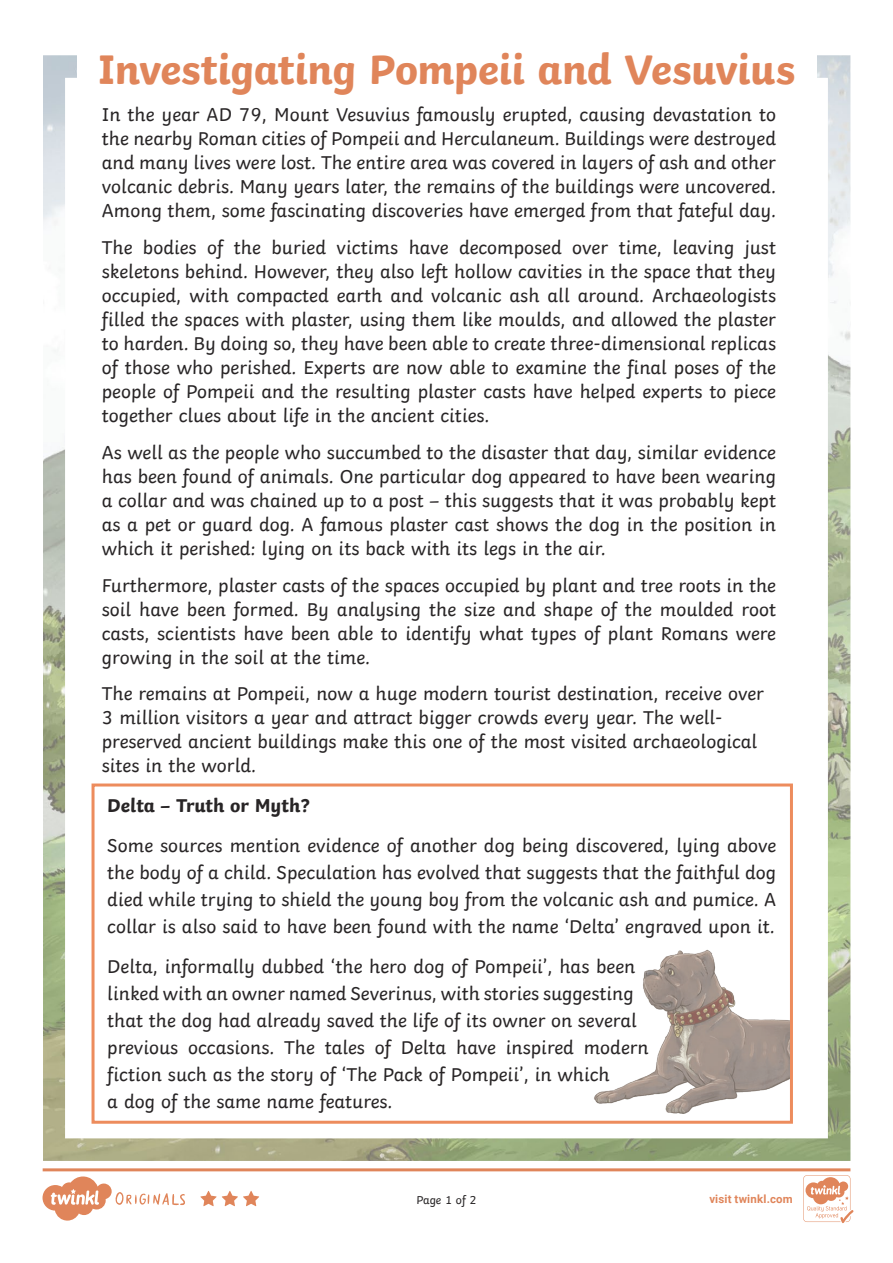
<style>
.page{position:relative;width:893px;height:1263px;background:#fff}
.page>*{position:absolute;margin:0;border:0;box-sizing:border-box;transform-origin:0 0}
.Heading_1{font:700 43.5px "Twinkl";letter-spacing:-.01em;color:#e0855a}
.KS2_Body_Copy{font:19.5px/24px "Twinkl";color:#282526;text-align:justify}
.KS2_Body_Copy-2{font:700 19.5px "Twinkl";color:#282526}
.Page_Numbers{font:12px "Twinkl";letter-spacing:-.005em;color:#282526}
.t1{font:700 11.4px "Roboto";letter-spacing:.02em;color:#e0855a}
</style>
<div class="page">
<img style="left:43px;top:55px;width:807px;height:1106px">
<div style="left:77px;top:33px;width:739px;height:144px;background:#fff"></div>
<div style="left:92px;top:783px;width:701px;height:341px;border:3px solid #ed8c5d"></div>
<img style="left:592px;top:950px;width:198px;height:163px">
<svg style="left:43px;top:1168px;width:810px;height:55px"></svg>
<p class="Heading_1" style="left:98px;top:33px;width:699px">Investigating Pompeii and Vesuvius</p>
<p class="KS2_Body_Copy" style="left:102px;top:101px;width:676px">In the year AD 79, Mount Vesuvius famously erupted, causing devastation to the nearby Roman cities of Pompeii and Herculaneum. Buildings were destroyed and many lives were lost. The entire area was covered in layers of ash and other volcanic debris. Many years later, the remains of the buildings were uncovered.<br>Among them, some fascinating discoveries have emerged from that fateful day.</p>
<p class="KS2_Body_Copy" style="left:102px;top:234px;width:676px">The bodies of the buried victims have decomposed over time, leaving just skeletons behind. However, they also left hollow cavities in the space that they occupied, with compacted earth and volcanic ash all around. Archaeologists filled the spaces with plaster, using them like moulds, and allowed the plaster to harden. By doing so, they have been able to create three-dimensional replicas of those who perished. Experts are now able to examine the final poses of the people of Pompeii and the resulting plaster casts have helped experts to piece together clues about life in the ancient cities.</p>
<p class="KS2_Body_Copy" style="left:102px;top:438px;width:676px">As well as the people who succumbed to the disaster that day, similar evidence has been found of animals. One particular dog appeared to have been wearing a collar and was chained up to a post – this suggests that it was probably kept as a pet or guard dog. A famous plaster cast shows the dog in the position in which it perished: lying on its back with its legs in the air.</p>
<p class="KS2_Body_Copy" style="left:102px;top:571px;width:676px">Furthermore, plaster casts of the spaces occupied by plant and tree roots in the soil have been formed. By analysing the size and shape of the moulded root casts, scientists have been able to identify what types of plant Romans were growing in the soil at the time.</p>
<p class="KS2_Body_Copy" style="left:102px;top:680px;width:664px;text-align:left">The remains at Pompeii, now a huge modern tourist destination, receive over 3 million visitors a year and attract bigger crowds every year. The well&shy;preserved ancient buildings make this one of the most visited archaeological sites in the world.</p>
<p class="KS2_Body_Copy-2" style="left:107px;top:789px;width:204px">Delta – Truth or Myth?</p>
<p class="KS2_Body_Copy" style="left:107px;top:830px;width:671px;line-height:27px">Some sources mention evidence of another dog being discovered, lying above the body of a child. Speculation has evolved that suggests that the faithful dog died while trying to shield the young boy from the volcanic ash and pumice. A collar is also said to have been found with the name ‘Delta’ engraved upon it.</p>
<p class="KS2_Body_Copy" style="left:107px;top:951px;width:543px;line-height:27px;text-align:left">Delta, informally dubbed ‘the hero dog of Pompeii’, has been linked with an owner named Severinus, with stories suggesting that the dog had already saved the life of its owner on several previous occasions. The tales of Delta have inspired modern fiction such as the story of ‘The Pack of Pompeii’, in which<br>a dog of the same name features.</p>
<p class="Page_Numbers" style="left:416px;top:1191px;width:62px">Page 1 of 2</p>
<p class="t1" style="left:709px;top:1191px;width:85px">visit twinkl.com</p>
</div>
